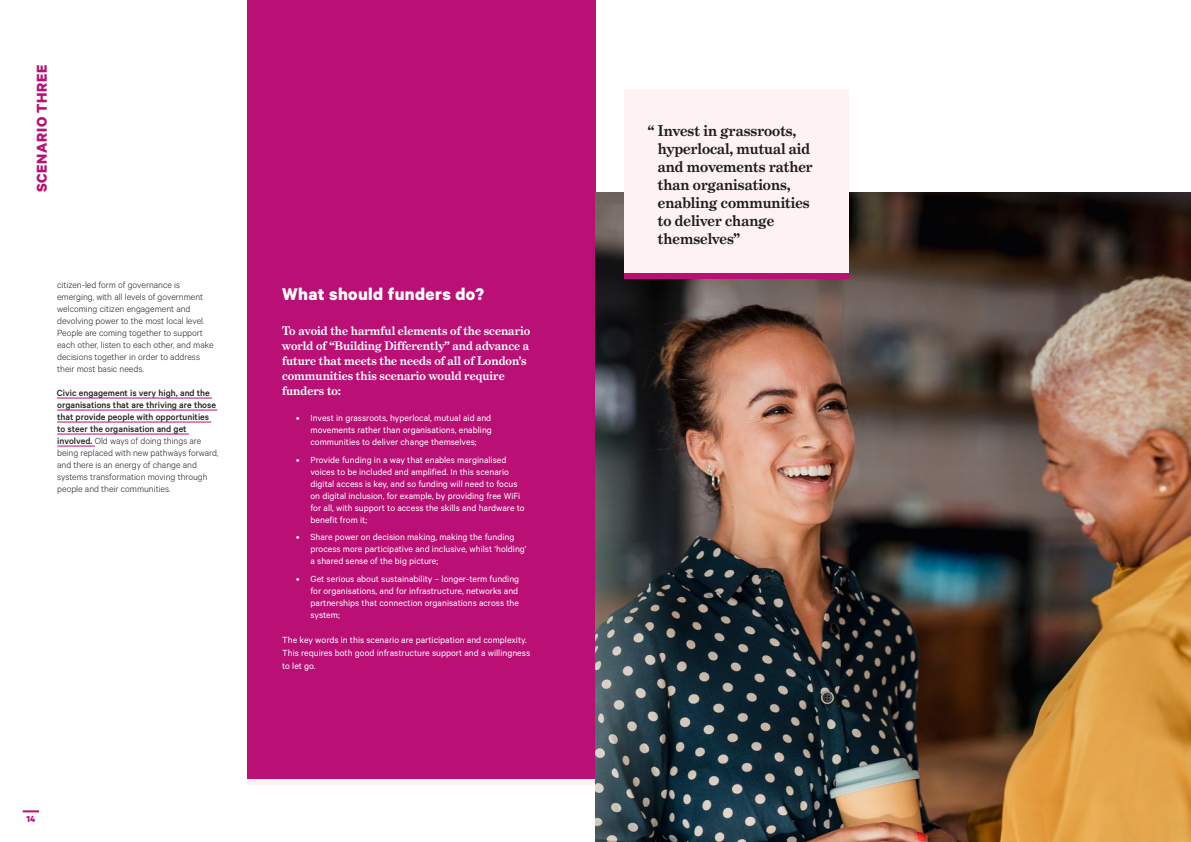
<style>
.page{position:relative;width:1191px;height:842px;background:#fff}
.page>*{position:absolute;margin:0;border:0;box-sizing:border-box;transform-origin:0 0}
.t1{font:700 19px "Calibre";letter-spacing:.02em;color:#fff}
.t2{font:700 16px "Calibre";letter-spacing:.04em;color:#ba0f75}
.t3{font:700 15px/18px "Grad";color:#1d1d1b}
.t4{font:700 12px/15px "Grad";color:#fff}
.t5{font:10px/12px "Calibre";color:#fff}
.t6{font:300 10px/12px "Calibre";color:#1d1d1b}
.t7{font:700 10px "Calibre";color:#ba0f75}
.s1{font-weight:500}
</style>
<div class="page">
<div style="left:247px;top:0;width:348px;height:785px;background:#ba0f75"></div>
<div style="left:247px;top:780px;width:348px;height:5px;background:#fef3f2"></div>
<svg style="left:23px;top:810px;width:16px;height:2px"></svg>
<hr style="left:57px;top:398px;width:155px;height:1px;background:#ba0f75">
<hr style="left:57px;top:410px;width:160px;height:1px;background:#ba0f75">
<hr style="left:57px;top:422px;width:154px;height:1px;background:#ba0f75">
<hr style="left:57px;top:434px;width:132px;height:1px;background:#ba0f75">
<hr style="left:57px;top:446px;width:38px;height:1px;background:#ba0f75">
<img style="left:595px;top:193px;width:596px;height:649px">
<div style="left:624px;top:89px;width:224px;height:189px;background:#fef3f2"></div>
<div style="left:624px;top:273px;width:224px;height:5px;background:#ba0f75"></div>
<h2 class="t2" style="left:32px;top:192px;width:129px;rotate:-90deg">SCENARIO THREE</h2>
<p class="t6" style="left:57px;top:278px;width:158px">citizen-led form of governance is emerging, with all levels of government welcoming citizen engagement and devolving power to the most local level.<br>People are coming together to support each other, listen to each other, and make decisions together in order to address their most basic needs.</p>
<p class="t6" style="left:57px;top:386px;width:163px"><span class="s1">Civic engagement is very high, and the organisations that are thriving are those that provide people with opportunities to steer the organisation and get involved.</span> Old ways of doing things are being replaced with new pathways forward, and there is an energy of change and systems transformation moving through people and their communities.</p>
<p class="t7" style="left:26px;top:812px;width:10px">14</p>
<h1 class="t1" style="left:282px;top:283px;width:203px">What should funders do?</h1>
<p class="t4" style="left:282px;top:323px;width:250px">To avoid the harmful elements of the scenario world of “Building Differently” and advance a future that meets the needs of all of London’s communities this scenario would require funders to:</p>
<p class="t5" style="left:310px;top:412px;width:183px;text-align:justify;text-indent:-14px">• Invest in grassroots, hyperlocal, mutual aid and movements rather than organisations, enabling communities to deliver change themselves;</p>
<p class="t5" style="left:310px;top:453px;width:216px;text-indent:-14px">• Provide funding in a way that enables marginalised voices to be included and amplified. In this scenario digital access is key, and so funding will need to focus on digital inclusion, for example, by providing free WiFi for all, with support to access the skills and hardware to benefit from it;</p>
<p class="t5" style="left:310px;top:531px;width:218px;text-indent:-14px">• Share power on decision making, making the funding process more participative and inclusive, whilst ‘holding’ a shared sense of the big picture;</p>
<p class="t5" style="left:310px;top:573px;width:210px;text-align:justify;text-indent:-14px">• Get serious about sustainability – longer-term funding for organisations, and for infrastructure, networks and partnerships that connection organisations across the system;</p>
<p class="t5" style="left:282px;top:632px;width:249px;line-height:13px">The key words in this scenario are participation and complexity.<br>This requires both good infrastructure support and a willingness to let go.</p>
<h3 class="t3" style="left:658px;top:122px;width:156px;text-indent:-10px">“ Invest in grassroots, hyperlocal, mutual aid and movements rather than organisations, enabling communities to deliver change themselves”</h3>
</div>
